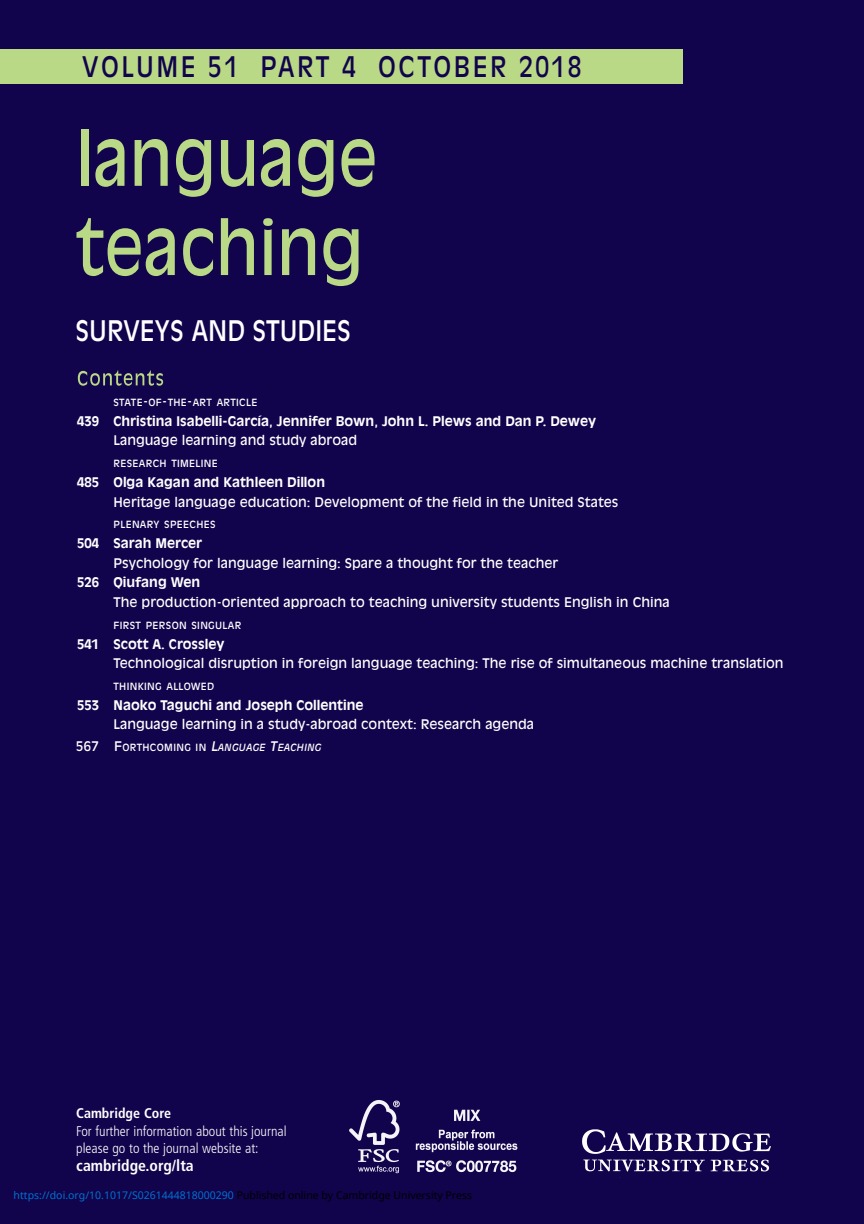
<style>
.page{position:relative;width:864px;height:1224px;background:#fff}
.page>*{position:absolute;margin:0;border:0;box-sizing:border-box;transform-origin:0 0}
.t1{font:73.5px/89.2px "Antique Olive";color:#b9d986;scale:.88 1}
.t2{font:28px "Antique Olive";letter-spacing:.1em;color:#11034c;scale:.88 1}
.t3{font:28px "Antique Olive";color:#fff;scale:.88 1}
.t4{font:700 condensed 15.75px "Frutiger";color:#fff}
.t5{font:300 condensed 14px/17.5px "Frutiger";color:#fff}
.t6{font:13.12px/19.8px "Antique Olive";color:#fff}
.t7{font:700 13.12px/19.8px "Antique Olive";color:#fff}
.t8{font:10.5px "Noto Sans";color:#0172cf}
.t9{font:9.8px "Antique Olive";letter-spacing:.035em;color:#fff}
.t10{font:italic 9.8px "Antique Olive";letter-spacing:.035em;color:#fff}
.s1{font-size:13.12px}
.s2{font-weight:400}
.s3{font-weight:700}
.s4{font-style:normal;font-size:13.12px}
.s5{font-style:normal}
.s6{color:#000}
</style>
<div class="page">
<div style="left:0;top:0;width:863px;height:1224px;background:#11034c"></div>
<div style="left:0;top:49px;width:682px;height:35px;background:#b9d986"></div>
<img style="left:582px;top:1129px;width:189px;height:49px">
<img style="left:349px;top:1100px;width:169px;height:74px">
<svg style="left:78px;top:371px;width:85px;height:15px"></svg>
<p class="t2" style="left:82px;top:56px;width:568px">VOLUME 51 PART 4 OCTOBER 2018</p>
<p class="t1" style="left:76px;top:117px;width:345px">language teaching</p>
<p class="t3" style="left:76px;top:319px;width:314px">SURVEYS AND STUDIES</p>
<p class="t9" style="left:113px;top:398px;width:145px">STATE<span class="s1">-</span>OF<span class="s1">-</span>THE<span class="s1">-</span>ART ARTICLE</p>
<p class="t7" style="left:113px;top:411px;width:484px;text-indent:-36px">439 Christina Isabelli-García, Jennifer Bown, John L. Plews and Dan P. Dewey<br><span class="s2">Language learning and study abroad</span></p>
<p class="t9" style="left:113px;top:460px;width:106px">RESEARCH TIMELINE</p>
<p class="t6" style="left:113px;top:473px;width:506px;text-indent:-36px"><span class="s3">485 Olga Kagan and Kathleen Dillon<br></span>Heritage language education: Development of the field in the United States</p>
<p class="t9" style="left:113px;top:521px;width:104px">PLENARY SPEECHES</p>
<p class="t7" style="left:77px;top:534px;width:126px">504 Sarah Mercer</p>
<p class="t6" style="left:113px;top:554px;width:446px">Psychology for language learning: Spare a thought for the teacher</p>
<p class="t7" style="left:77px;top:573px;width:124px">526 Qiufang Wen</p>
<p class="t6" style="left:113px;top:593px;width:558px">The production-oriented approach to teaching university students English in China</p>
<p class="t9" style="left:113px;top:621px;width:129px">FIRST PERSON SINGULAR</p>
<p class="t6" style="left:113px;top:634px;width:671px;text-indent:-36px"><span class="s3">541 Scott A. Crossley<br></span>Technological disruption in foreign language teaching: The rise of simultaneous machine translation</p>
<p class="t9" style="left:113px;top:682px;width:102px">THINKING ALLOWED</p>
<p class="t6" style="left:113px;top:696px;width:422px;text-indent:-36px"><span class="s3">553 Naoko Taguchi and Joseph Collentine<br></span>Language learning in a study-abroad context: Research agenda</p>
<p class="t10" style="left:76px;top:744px;width:246px"><span class="s4">567 F</span><span class="s5">ORTHCOMING IN</span> <span class="s1">L</span>ANGUAGE <span class="s1">T</span>EACHING</p>
<p class="t5" style="left:76px;top:1106px;width:212px"><span class="s3">Cambridge Core<br></span>For further information about this journal please go to the journal website at:</p>
<p class="t4" style="left:76px;top:1159px;width:119px">cambridge.org/lta</p>
<p class="t8" style="left:14px;top:1188px;width:460px">https://doi.org/10.1017/S0261444818000290 <span class="s6">Published online by Cambridge University Press</span></p>
</div>
